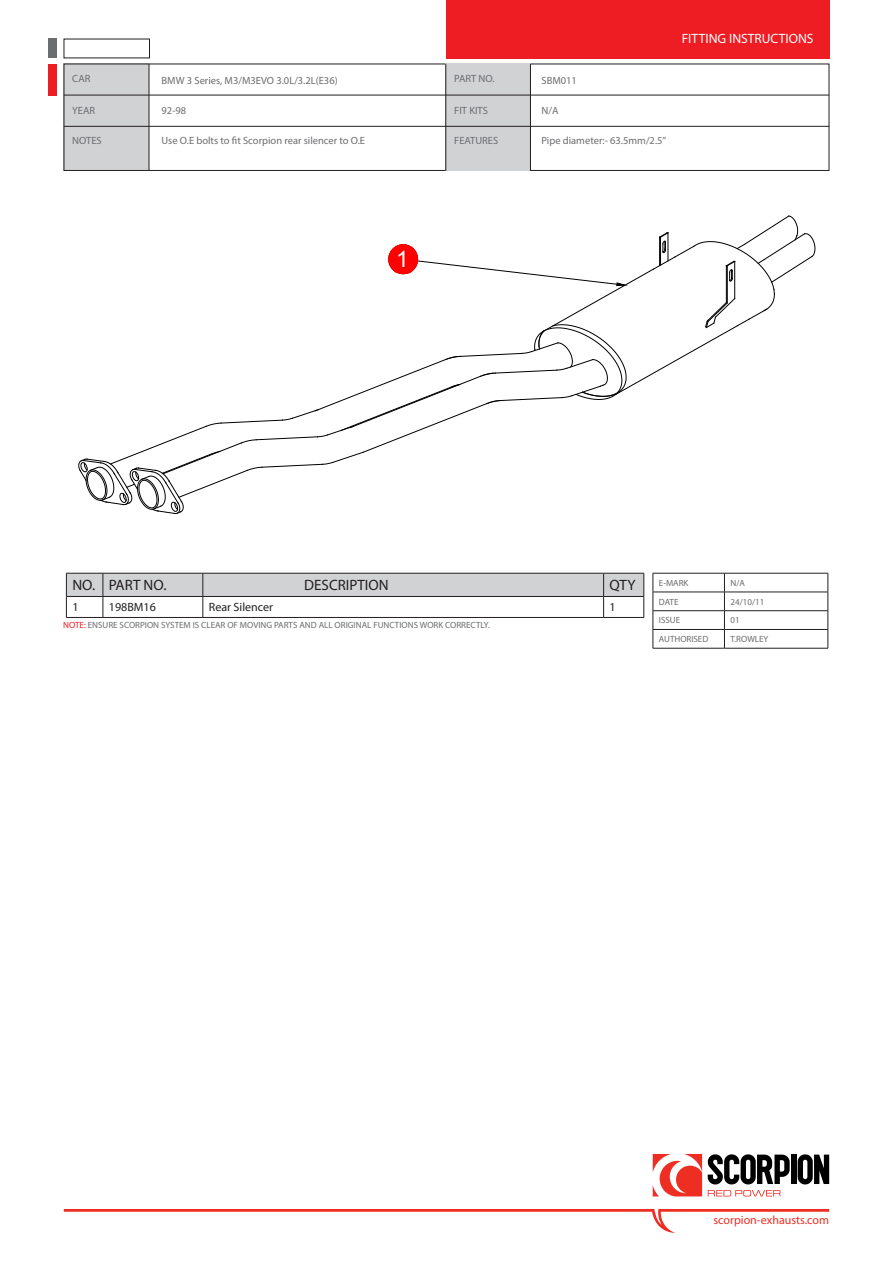
<style>
.page{position:relative;width:893px;height:1263px;background:#fff}
.page>*{position:absolute;margin:0;border:0;box-sizing:border-box;transform-origin:0 0}
.t1{font:22.65px "Arial";color:#fff}
.t2{font:15px "Myriad Pro";color:#231f20}
.t3{font:13.5px "Myriad Pro";color:#fff}
.t4{font:12px "Myriad Pro";color:#ee2e22}
.t5{font:12px "Myriad Pro";color:#231f20}
.t6{font:10.5px "Myriad Pro";color:#6c6d70}
.t7{font:9px "Myriad Pro";color:#6c6d70}
.s1{color:#ee1d23}
</style>
<div class="page">
<div style="left:64px;top:64px;width:85px;height:107px;background:#d1d2d4"></div>
<div style="left:64px;top:64px;width:765px;height:107px;border:1px solid #231f20"></div>
<div style="left:446px;top:64px;width:85px;height:107px;background:#d1d2d4"></div>
<svg style="left:64px;top:1209px;width:765px;height:24px"></svg>
<div style="left:446px;top:0;width:383px;height:58px;background:#ee1d23"></div>
<div style="left:48px;top:64px;width:8px;height:31px;background:#ee1d23"></div>
<hr style="left:64px;top:95px;width:765px;height:1px;background:#231f20">
<hr style="left:64px;top:126px;width:765px;height:1px;background:#231f20">
<hr style="left:149px;top:64px;width:1px;height:106px;background:#231f20">
<hr style="left:445px;top:64px;width:1px;height:107px;background:#231f20">
<hr style="left:530px;top:64px;width:1px;height:107px;background:#231f20">
<div style="left:48px;top:39px;width:8px;height:19px;background:#6c6d70"></div>
<svg style="left:708px;top:1190px;width:72px;height:6px"></svg>
<svg style="left:653px;top:1154px;width:49px;height:42px"></svg>
<svg style="left:708px;top:1154px;width:82px;height:30px"></svg>
<div style="left:791px;top:1154px;width:5px;height:30px;background:#000"></div>
<svg style="left:798px;top:1154px;width:31px;height:30px"></svg>
<svg style="left:66px;top:573px;width:579px;height:44px"></svg>
<hr style="left:66px;top:617px;width:37px;height:1px;background:#231f20">
<hr style="left:103px;top:617px;width:100px;height:1px;background:#231f20">
<hr style="left:203px;top:617px;width:401px;height:1px;background:#231f20">
<hr style="left:604px;top:617px;width:40px;height:1px;background:#231f20">
<hr style="left:653px;top:573px;width:71px;height:1px;background:#231f20">
<hr style="left:724px;top:573px;width:104px;height:1px;background:#231f20">
<hr style="left:653px;top:592px;width:71px;height:1px;background:#231f20">
<hr style="left:724px;top:592px;width:104px;height:1px;background:#231f20">
<hr style="left:653px;top:610px;width:71px;height:1px;background:#231f20">
<hr style="left:724px;top:610px;width:104px;height:1px;background:#231f20">
<hr style="left:653px;top:629px;width:71px;height:1px;background:#231f20">
<svg style="left:653px;top:573px;width:1px;height:75px"></svg>
<hr style="left:724px;top:629px;width:104px;height:1px;background:#231f20">
<svg style="left:724px;top:573px;width:1px;height:75px"></svg>
<svg style="left:828px;top:573px;width:1px;height:75px"></svg>
<hr style="left:653px;top:648px;width:71px;height:1px;background:#231f20">
<hr style="left:724px;top:648px;width:104px;height:1px;background:#231f20">
<svg style="left:78px;top:215px;width:738px;height:299px"></svg>
<p class="t6" style="left:72px;top:72px;width:20px">CAR</p>
<p class="t6" style="left:72px;top:104px;width:24px">YEAR</p>
<p class="t6" style="left:72px;top:134px;width:31px">NOTES</p>
<p class="t6" style="left:162px;top:74px;width:178px">BMW 3 Series, M3/M3EVO 3.0L/3.2L(E36)</p>
<p class="t6" style="left:162px;top:104px;width:26px">92-98</p>
<p class="t6" style="left:162px;top:134px;width:205px">Use O.E bolts to fit Scorpion rear silencer to O.E</p>
<p class="t1" style="left:396px;top:244px;width:14px">1</p>
<p class="t6" style="left:454px;top:72px;width:42px">PART NO.</p>
<p class="t6" style="left:454px;top:104px;width:35px">FIT KITS</p>
<p class="t6" style="left:454px;top:134px;width:45px">FEATURES</p>
<p class="t6" style="left:541px;top:74px;width:37px">SBM011</p>
<p class="t6" style="left:541px;top:104px;width:18px">N/A</p>
<p class="t6" style="left:541px;top:134px;width:126px">Pipe diameter:- 63.5mm/2.5”</p>
<p class="t3" style="left:682px;top:30px;width:133px">FITTING INSTRUCTIONS</p>
<p class="t2" style="left:72px;top:576px;width:24px">NO.</p>
<p class="t2" style="left:109px;top:576px;width:59px">PART NO.</p>
<p class="t2" style="left:304px;top:576px;width:86px">DESCRIPTION</p>
<p class="t2" style="left:610px;top:576px;width:27px">QTY</p>
<p class="t5" style="left:72px;top:600px;width:8px">1</p>
<p class="t5" style="left:109px;top:600px;width:48px">198BM16</p>
<p class="t5" style="left:209px;top:600px;width:66px">Rear Silencer</p>
<p class="t5" style="left:610px;top:600px;width:8px">1</p>
<p class="t7" style="left:63px;top:620px;width:428px"><span class="s1">NOTE:</span> ENSURE SCORPION SYSTEM IS CLEAR OF MOVING PARTS AND ALL ORIGINAL FUNCTIONS WORK CORRECTLY.</p>
<p class="t7" style="left:659px;top:577px;width:31px">E-MARK</p>
<p class="t7" style="left:730px;top:577px;width:16px">N/A</p>
<p class="t7" style="left:659px;top:596px;width:21px">DATE</p>
<p class="t7" style="left:730px;top:596px;width:35px">24/10/11</p>
<p class="t7" style="left:659px;top:615px;width:23px">ISSUE</p>
<p class="t7" style="left:730px;top:615px;width:11px">01</p>
<p class="t7" style="left:659px;top:634px;width:51px">AUTHORISED</p>
<p class="t7" style="left:730px;top:634px;width:40px">T.ROWLEY</p>
<p class="t4" style="left:713px;top:1213px;width:117px">scorpion-exhausts.com</p>
</div>
